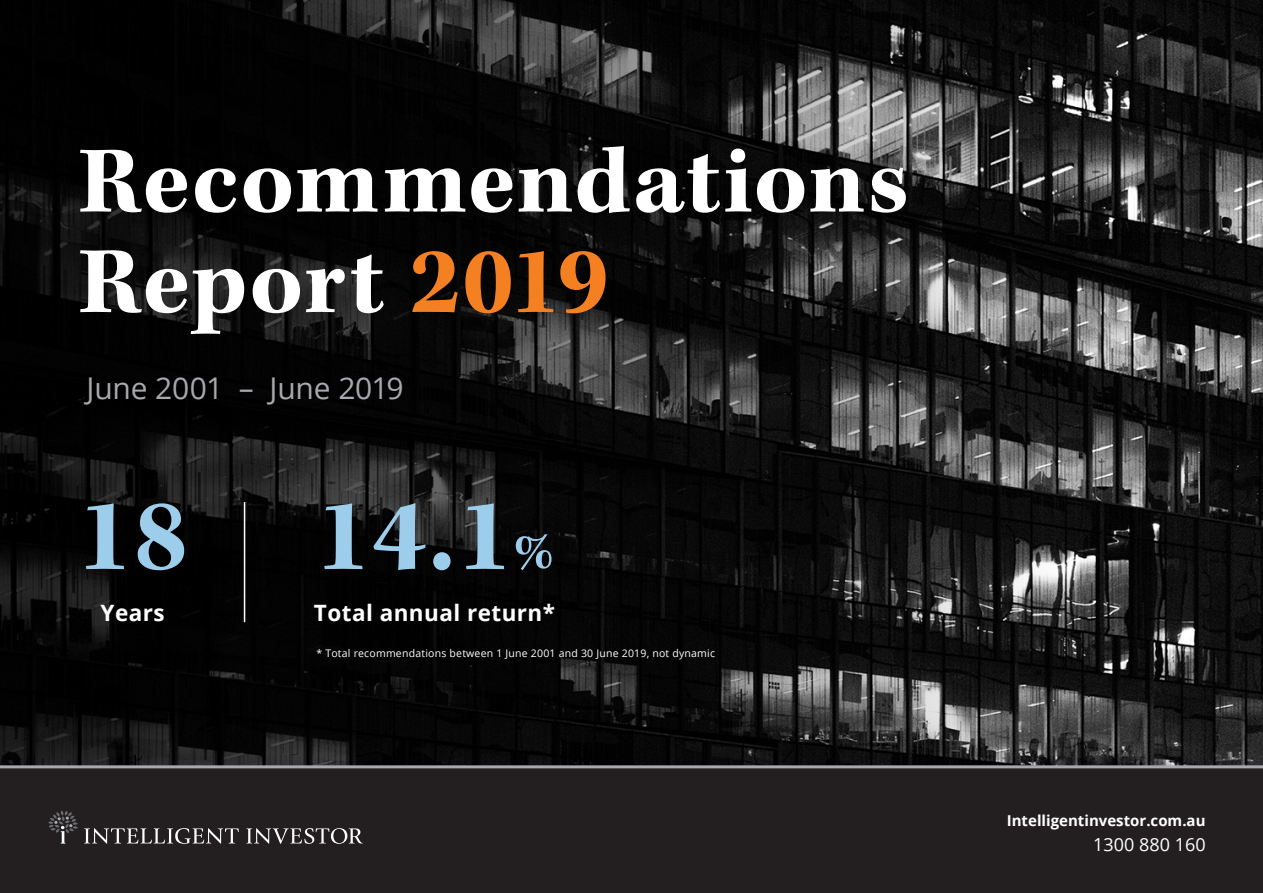
<style>
.page{position:relative;width:1263px;height:893px;background:#fff}
.page>*{position:absolute;margin:0;border:0;box-sizing:border-box;transform-origin:0 0}
.BODY_COPY{font:700 105px "Kepler Std";color:#9cceeb}
.Section_Headers{font:700 97.5px/100.5px "Kepler Std";letter-spacing:.015em;color:#fff}
.Section_Headers-2{font:30px "Open Sans";letter-spacing:-.01em;color:#a8a9ad}
.BODY_COPY-2{font:700 22.5px "Open Sans";letter-spacing:.02em;color:#fff}
.Body{font:18px "Open Sans";color:#fff}
.Body-2{font:700 15px "Open Sans";color:#fff}
.BODY_COPY-3{font:10.5px "Open Sans";letter-spacing:.02em;color:#fff}
.s1{color:#f58021}
.s2{font-size:52.5px}
</style>
<div class="page">
<img style="left:0;top:0;width:1263px;height:765px">
<div style="left:0;top:768px;width:1263px;height:125px;background:#231f20"></div>
<svg style="left:84px;top:828px;width:155px;height:16px"></svg>
<svg style="left:246px;top:828px;width:117px;height:16px"></svg>
<svg style="left:48px;top:811px;width:30px;height:33px"></svg>
<hr style="left:0;top:765px;width:1263px;height:3px;background:#a8a9ad">
<hr style="left:244px;top:502px;width:1px;height:120px;background:#fff">
<p class="Section_Headers" style="left:78px;top:134px;width:832px">Recommendations<br>Report <span class="s1">2019</span></p>
<p class="Section_Headers-2" style="left:86px;top:367px;width:319px">June 2001 – June 2019</p>
<p class="BODY_COPY" style="left:77px;top:476px;width:112px">18</p>
<p class="BODY_COPY-2" style="left:101px;top:597px;width:66px">Years</p>
<p class="BODY_COPY" style="left:316px;top:476px;width:239px">14.1<span class="s2">%</span></p>
<p class="BODY_COPY-2" style="left:314px;top:597px;width:243px">Total annual return*</p>
<p class="BODY_COPY-3" style="left:316px;top:646px;width:400px">* Total recommendations between 1 June 2001 and 30 June 2019, not dynamic</p>
<p class="Body-2" style="left:1007px;top:810px;width:200px">Intelligentinvestor.com.au</p>
<p class="Body" style="left:1093px;top:832px;width:114px">1300 880 160</p>
</div>
